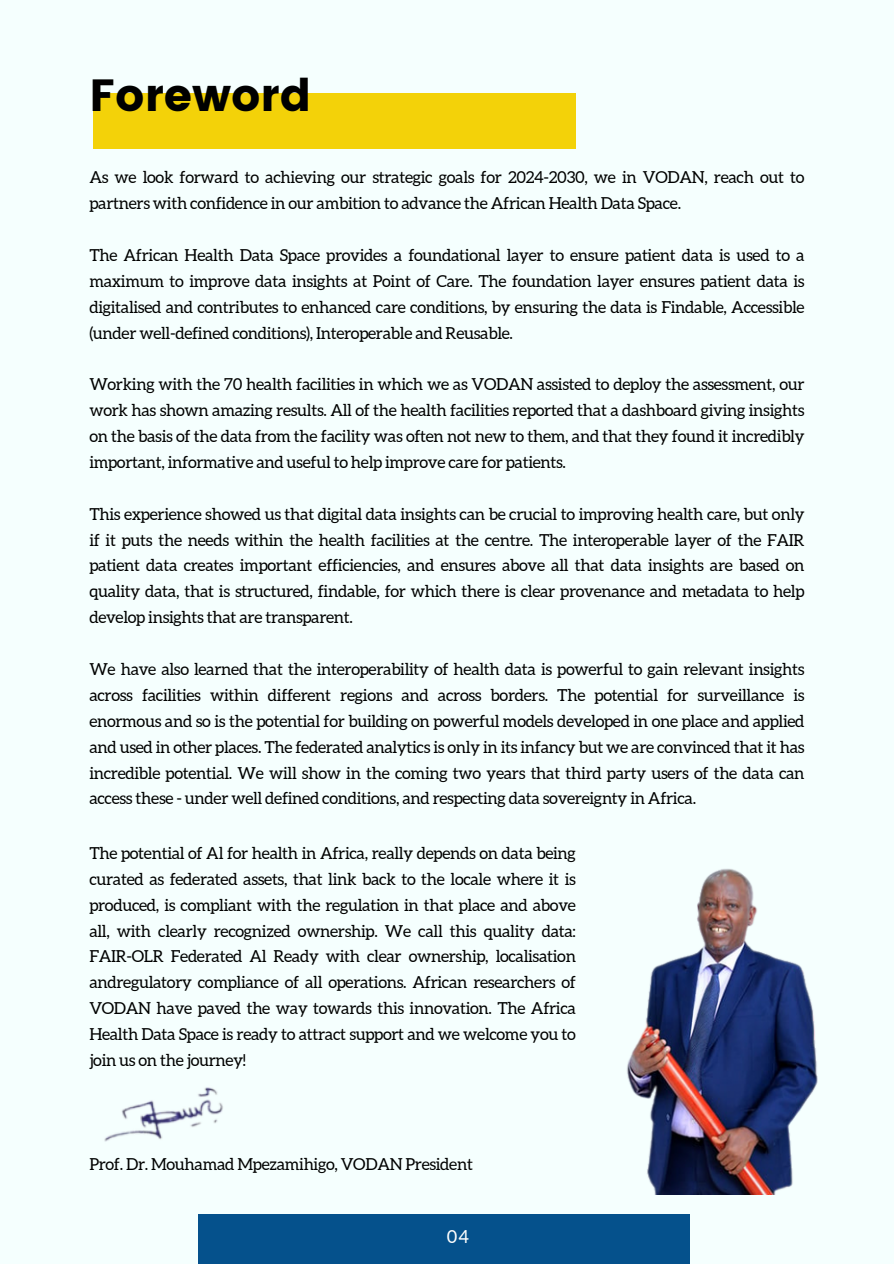
<style>
.page{position:relative;width:894px;height:1264px;background:#fff}
.page>*{position:absolute;margin:0;border:0;box-sizing:border-box;transform-origin:0 0}
.t1{font:45px "Poppins";color:#000}
.t2{font:18px "Aleo";color:#fff}
.t3{font:16.5px/25.8px "Aleo";letter-spacing:-.02em;color:#000;text-align:justify}
</style>
<div class="page">
<div style="left:0;top:0;width:893px;height:1263px;background:#f5fffe"></div>
<div style="left:94px;top:94px;width:481px;height:55px;background:#f3d209"></div>
<img style="left:627px;top:868px;width:190px;height:326px">
<div style="left:199px;top:1214px;width:490px;height:49px;background:#05518c"></div>
<img style="left:104px;top:1087px;width:119px;height:55px">
<p class="t1" style="left:89px;top:69px;width:223px">Foreword</p>
<h1 class="t3" style="left:89px;top:164px;width:716px">As we look forward to achieving our strategic goals for 2024-2030, we in VODAN, reach out to partners with confidence in our ambition to advance the African Health Data Space.</h1>
<p class="t3" style="left:89px;top:242px;width:716px">The African Health Data Space provides a foundational layer to ensure patient data is used to a maximum to improve data insights at Point of Care. The foundation layer ensures patient data is digitalised and contributes to enhanced care conditions, by ensuring the data is Findable, Accessible (under well-defined conditions), Interoperable and Reusable.</p>
<p class="t3" style="left:89px;top:371px;width:716px">Working with the 70 health facilities in which we as VODAN assisted to deploy the assessment, our work has shown amazing results. All of the health facilities reported that a dashboard giving insights on the basis of the data from the facility was often not new to them, and that they found it incredibly important, informative and useful to help improve care for patients.</p>
<p class="t3" style="left:89px;top:501px;width:716px">This experience showed us that digital data insights can be crucial to improving health care, but only if it puts the needs within the health facilities at the centre. The interoperable layer of the FAIR patient data creates important efficiencies, and ensures above all that data insights are based on quality data, that is structured, findable, for which there is clear provenance and metadata to help develop insights that are transparent.</p>
<p class="t3" style="left:89px;top:656px;width:716px">We have also learned that the interoperability of health data is powerful to gain relevant insights across facilities within different regions and across borders. The potential for surveillance is enormous and so is the potential for building on powerful models developed in one place and applied and used in other places. The federated analytics is only in its infancy but we are convinced that it has incredible potential. We will show in the coming two years that third party users of the data can access these - under well defined conditions, and respecting data sovereignty in Africa.</p>
<p class="t3" style="left:89px;top:840px;width:488px">The potential of Al for health in Africa, really depends on data being curated as federated assets, that link back to the locale where it is produced, is compliant with the regulation in that place and above all, with clearly recognized ownership. We call this quality data:<br>FAIR-OLR Federated Al Ready with clear ownership, localisation andregulatory compliance of all operations. African researchers of VODAN have paved the way towards this innovation. The Africa Health Data Space is ready to attract support and we welcome you to join us on the journey!</p>
<p class="t3" style="left:89px;top:1150px;width:385px">Prof. Dr. Mouhamad Mpezamihigo, VODAN President</p>
<p class="t2" style="left:446px;top:1226px;width:23px">04</p>
</div>
